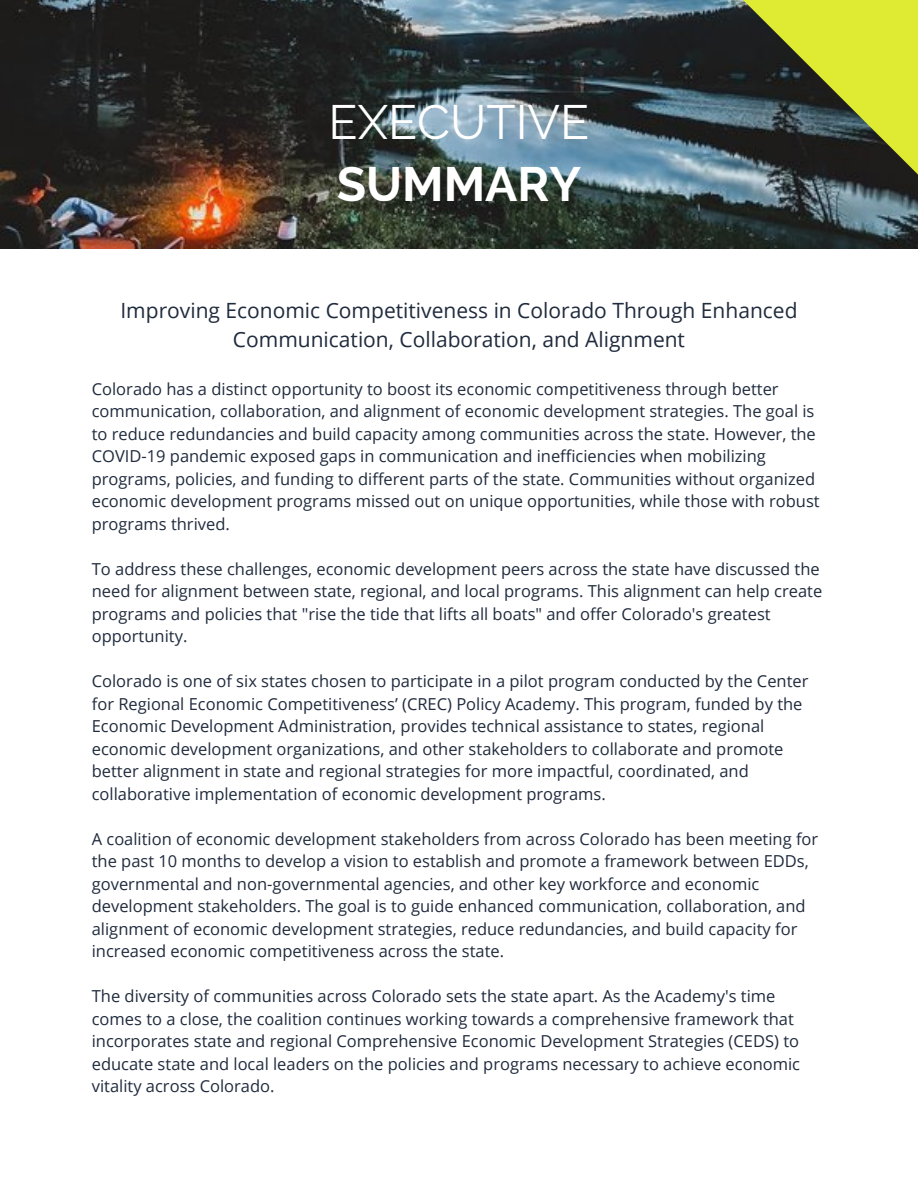
<style>
.page{position:relative;width:918px;height:1188px;background:#fff}
.page>*{position:absolute;margin:0;border:0;box-sizing:border-box;transform-origin:0 0}
.t1{font:48px "Raleway";color:#fff}
.t2{font:700 48px "Raleway";color:#fff}
.t3{font:21px/29.2px "Open Sans";color:#202b3d;text-align:center}
.t4{font:16.5px/22.5px "Open Sans";color:#202b3d}
</style>
<div class="page">
<img style="left:0;top:0;width:918px;height:249px">
<svg style="left:743px;top:0;width:175px;height:175px;background:#808932"></svg>
<h2 class="t1" style="left:329px;top:94px;width:262px">EXECUTIVE</h2>
<h1 class="t2" style="left:337px;top:156px;width:246px">SUMMARY</h1>
<h3 class="t3" style="left:120px;top:295px;width:679px">Improving Economic Competitiveness in Colorado Through Enhanced<br>Communication, Collaboration, and Alignment</h3>
<p class="t4" style="left:92px;top:377px;width:729px">Colorado has a distinct opportunity to boost its economic competitiveness through better communication, collaboration, and alignment of economic development strategies. The goal is to reduce redundancies and build capacity among communities across the state. However, the COVID-19 pandemic exposed gaps in communication and inefficiencies when mobilizing programs, policies, and funding to different parts of the state. Communities without organized economic development programs missed out on unique opportunities, while those with robust programs thrived.</p>
<p class="t4" style="left:92px;top:557px;width:732px">To address these challenges, economic development peers across the state have discussed the need for alignment between state, regional, and local programs. This alignment can help create programs and policies that "rise the tide that lifts all boats" and offer Colorado's greatest opportunity.</p>
<p class="t4" style="left:92px;top:670px;width:718px">Colorado is one of six states chosen to participate in a pilot program conducted by the Center for Regional Economic Competitiveness’ (CREC) Policy Academy. This program, funded by the Economic Development Administration, provides technical assistance to states, regional economic development organizations, and other stakeholders to collaborate and promote better alignment in state and regional strategies for more impactful, coordinated, and collaborative implementation of economic development programs.</p>
<p class="t4" style="left:92px;top:827px;width:728px">A coalition of economic development stakeholders from across Colorado has been meeting for the past 10 months to develop a vision to establish and promote a framework between EDDs, governmental and non-governmental agencies, and other key workforce and economic development stakeholders. The goal is to guide enhanced communication, collaboration, and alignment of economic development strategies, reduce redundancies, and build capacity for increased economic competitiveness across the state.</p>
<p class="t4" style="left:92px;top:985px;width:710px">The diversity of communities across Colorado sets the state apart. As the Academy's time comes to a close, the coalition continues working towards a comprehensive framework that incorporates state and regional Comprehensive Economic Development Strategies (CEDS) to educate state and local leaders on the policies and programs necessary to achieve economic vitality across Colorado.</p>
</div>
